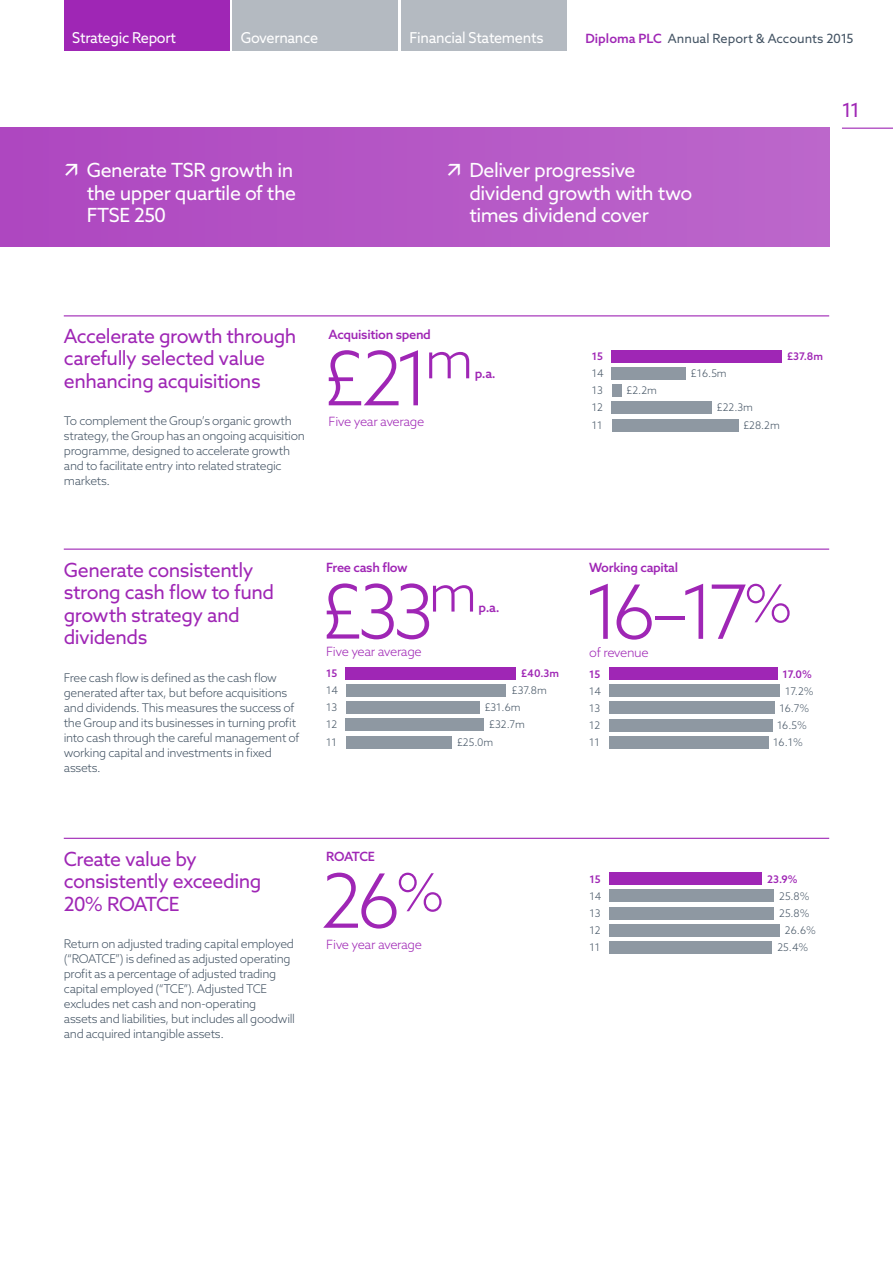
<style>
.page{position:relative;width:893px;height:1263px;background:#fff}
.page>*{position:absolute;margin:0;border:0;box-sizing:border-box;transform-origin:0 0}
.t1{font:300 75px "Azo Sans";letter-spacing:-.12em;color:#9f26b5}
.t2{font:19.5px/22.5px "Azo Sans";letter-spacing:-.025em;color:#9f26b5}
.t3{font:19.5px/22.5px "Azo Sans";letter-spacing:-.025em;color:#fff}
.t4{font:15px "Azo Sans";letter-spacing:-.02em;color:#fff;scale:.96 1}
.t5{font:500 12.75px "Azo Sans";letter-spacing:-.025em;color:#9f26b5}
.t6{font:300 12.75px "Azo Sans";letter-spacing:-.025em;color:#9f26b5}
.t7{font:12.75px "Azo Sans";color:#435363}
.t8{font:300 12px/15px "Azo Sans";letter-spacing:-.025em;color:#435363}
.t9{font:300 10.5px/17px "Azo Sans";color:#435363;text-align:justify}
.t10{font:500 10.5px "Azo Sans";color:#9f26b5}
.s1{font-weight:500;color:#9f26b5}
</style>
<div class="page">
<div style="left:0;top:128px;width:829px;height:119px;background:linear-gradient(to right,#ae47c0,#bc67cb)"></div>
<hr style="left:842px;top:128px;width:51px;height:1px;background:#9f26b5">
<div style="left:64px;top:0;width:166px;height:51px;background:#9f26b5"></div>
<div style="left:232px;top:0;width:166px;height:51px;background:#b4bac1"></div>
<div style="left:401px;top:0;width:166px;height:51px;background:#b4bac1"></div>
<div style="left:346px;top:667px;width:170px;height:12px;background:#9f26b5"></div>
<div style="left:346px;top:684px;width:159px;height:13px;background:#8e98a2"></div>
<div style="left:346px;top:702px;width:133px;height:12px;background:#8e98a2"></div>
<div style="left:346px;top:719px;width:138px;height:12px;background:#8e98a2"></div>
<div style="left:346px;top:736px;width:105px;height:12px;background:#8e98a2"></div>
<div style="left:609px;top:873px;width:153px;height:12px;background:#9f26b5"></div>
<div style="left:609px;top:890px;width:165px;height:12px;background:#8e98a2"></div>
<div style="left:609px;top:907px;width:165px;height:12px;background:#8e98a2"></div>
<div style="left:609px;top:924px;width:170px;height:12px;background:#8e98a2"></div>
<div style="left:609px;top:941px;width:163px;height:12px;background:#8e98a2"></div>
<div style="left:609px;top:667px;width:168px;height:13px;background:#9f26b5"></div>
<div style="left:609px;top:685px;width:170px;height:12px;background:#8e98a2"></div>
<div style="left:609px;top:702px;width:165px;height:12px;background:#8e98a2"></div>
<div style="left:609px;top:719px;width:163px;height:12px;background:#8e98a2"></div>
<div style="left:609px;top:736px;width:159px;height:12px;background:#8e98a2"></div>
<hr style="left:64px;top:549px;width:765px;height:1px;background:#9f26b5">
<hr style="left:64px;top:838px;width:765px;height:1px;background:#9f26b5">
<div style="left:612px;top:350px;width:170px;height:12px;background:#9f26b5"></div>
<div style="left:612px;top:367px;width:74px;height:13px;background:#8e98a2"></div>
<div style="left:612px;top:385px;width:9px;height:12px;background:#8e98a2"></div>
<div style="left:612px;top:402px;width:100px;height:12px;background:#8e98a2"></div>
<div style="left:612px;top:419px;width:126px;height:12px;background:#8e98a2"></div>
<hr style="left:64px;top:315px;width:765px;height:1px;background:#9f26b5">
<svg style="left:65px;top:164px;width:12px;height:12px"></svg>
<svg style="left:448px;top:164px;width:12px;height:12px"></svg>
<p class="t4" style="left:72px;top:27px;width:110px">Strategic Report</p>
<p class="t4" style="left:241px;top:27px;width:82px">Governance</p>
<p class="t4" style="left:409px;top:27px;width:141px">Financial Statements</p>
<p class="t7" style="left:585px;top:30px;width:270px"><span class="s1">Diploma PLC</span> Annual Report &amp; Accounts 2015</p>
<h2 class="t3" style="left:87px;top:159px;width:211px">Generate TSR growth in the upper quartile of the<br>FTSE 250</h2>
<h2 class="t3" style="left:469px;top:159px;width:225px">Deliver progressive dividend growth with two times dividend cover</h2>
<h2 class="t2" style="left:842px;top:99px;width:20px">11</h2>
<h2 class="t2" style="left:64px;top:324px;width:234px">Accelerate growth through carefully selected value enhancing acquisitions</h2>
<p class="t8" style="left:64px;top:413px;width:242px">To complement the Group’s organic growth strategy, the Group has an ongoing acquisition programme, designed to accelerate growth and to facilitate entry into related strategic markets.</p>
<p class="t5" style="left:329px;top:326px;width:104px">Acquisition spend</p>
<h1 class="t1" style="left:323px;top:330px;width:152px">£21<sup>m</sup></h1>
<p class="t5" style="left:475px;top:365px;width:22px">p.a.</p>
<p class="t6" style="left:329px;top:413px;width:97px">Five year average</p>
<h2 class="t2" style="left:64px;top:558px;width:212px">Generate consistently strong cash flow to fund growth strategy and dividends</h2>
<p class="t8" style="left:64px;top:670px;width:237px">Free cash flow is defined as the cash flow generated after tax, but before acquisitions and dividends. This measures the success of the Group and its businesses in turning profit into cash through the careful management of working capital and investments in fixed assets.</p>
<p class="t5" style="left:326px;top:559px;width:83px">Free cash flow</p>
<h1 class="t1" style="left:321px;top:563px;width:158px">£33<sup>m</sup></h1>
<p class="t5" style="left:479px;top:599px;width:22px">p.a.</p>
<p class="t6" style="left:326px;top:643px;width:97px">Five year average</p>
<p class="t10" style="left:326px;top:667px;width:13px">15</p>
<p class="t9" style="left:326px;top:682px;width:13px">14<br>13<br>12</p>
<p class="t10" style="left:521px;top:667px;width:39px">£40.3m</p>
<p class="t9" style="left:512px;top:682px;width:37px">£37.8m</p>
<p class="t9" style="left:485px;top:699px;width:37px">£31.6m</p>
<p class="t9" style="left:489px;top:716px;width:37px">£32.7m</p>
<p class="t9" style="left:326px;top:733px;width:12px">11</p>
<p class="t9" style="left:457px;top:733px;width:38px">£25.0m</p>
<p class="t10" style="left:592px;top:350px;width:13px">15</p>
<p class="t9" style="left:592px;top:365px;width:13px">14<br>13<br>12</p>
<p class="t9" style="left:626px;top:382px;width:32px">£2.2m</p>
<p class="t9" style="left:691px;top:365px;width:37px">£16.5m</p>
<p class="t9" style="left:717px;top:399px;width:38px">£22.3m</p>
<p class="t9" style="left:592px;top:416px;width:12px">11</p>
<p class="t9" style="left:743px;top:416px;width:38px">£28.2m</p>
<p class="t10" style="left:787px;top:350px;width:38px">£37.8m</p>
<p class="t5" style="left:589px;top:559px;width:90px">Working capital</p>
<h1 class="t1" style="left:584px;top:563px;width:210px">16–17<sup>%</sup></h1>
<p class="t6" style="left:589px;top:644px;width:61px">of revenue</p>
<p class="t10" style="left:589px;top:667px;width:13px">15</p>
<p class="t9" style="left:589px;top:682px;width:13px">14<br>13<br>12</p>
<p class="t10" style="left:782px;top:667px;width:31px">17.0%</p>
<p class="t9" style="left:777px;top:682px;width:38px;text-align:left;text-indent:8px">17.2%<br>16.7%<br>16.5%</p>
<p class="t9" style="left:589px;top:734px;width:12px">11</p>
<p class="t9" style="left:773px;top:734px;width:31px">16.1%</p>
<h2 class="t2" style="left:64px;top:847px;width:199px">Create value by consistently exceeding<br>20% ROATCE</h2>
<p class="t8" style="left:64px;top:936px;width:233px">Return on adjusted trading capital employed (“ROATCE”) is defined as adjusted operating profit as a percentage of adjusted trading capital employed (“TCE”). Adjusted TCE excludes net cash and non‑operating<br>assets and liabilities, but includes all goodwill and acquired intangible assets.</p>
<p class="t5" style="left:326px;top:848px;width:50px">ROATCE</p>
<h1 class="t1" style="left:321px;top:852px;width:125px">26<sup>%</sup></h1>
<p class="t6" style="left:326px;top:936px;width:97px">Five year average</p>
<p class="t10" style="left:590px;top:872px;width:13px">15</p>
<p class="t9" style="left:590px;top:887px;width:13px">14<br>13<br>12</p>
<p class="t10" style="left:767px;top:872px;width:32px">23.9%</p>
<p class="t9" style="left:779px;top:887px;width:32px">25.8%</p>
<p class="t9" style="left:779px;top:904px;width:32px">25.8%</p>
<p class="t9" style="left:785px;top:921px;width:32px">26.6%</p>
<p class="t9" style="left:590px;top:939px;width:12px">11</p>
<p class="t9" style="left:777px;top:939px;width:32px">25.4%</p>
</div>
